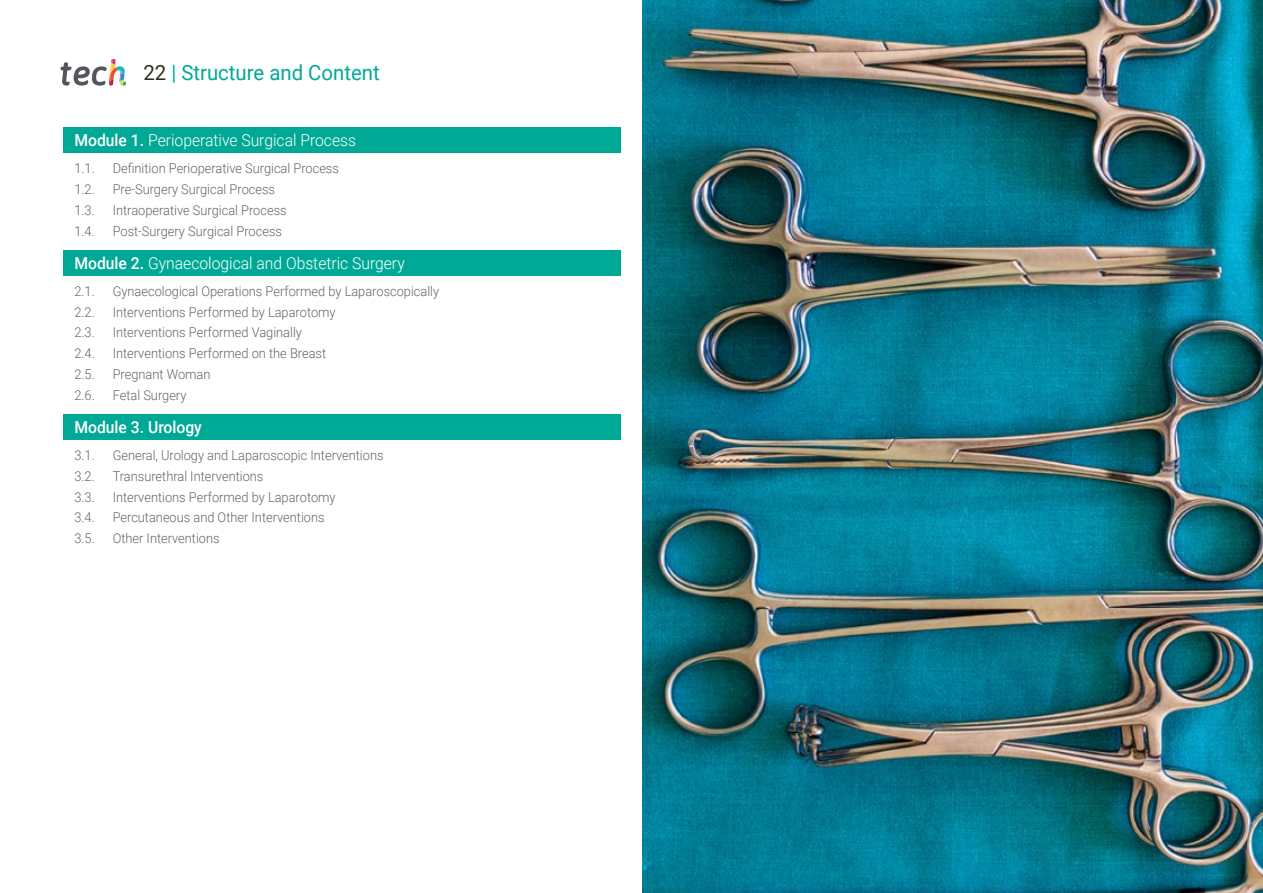
<style>
.page{position:relative;width:1263px;height:893px;background:#fff}
.page>*{position:absolute;margin:0;border:0;box-sizing:border-box;transform-origin:0 0}
.t1{font:21px "Roboto";color:#00a996}
.t2{font:300 16.5px "Roboto";color:#fff;scale:.95 1}
.t3{font:500 16.5px "Roboto";color:#fff;scale:.95 1}
.t4{font:300 13.5px "Roboto";color:#61646a;scale:.95 1}
.s1{color:#312e20}
.s2{font-weight:500}
</style>
<div class="page">
<svg style="left:61px;top:59px;width:65px;height:27px"></svg>
<img style="left:642px;top:0;width:621px;height:893px">
<div style="left:63px;top:128px;width:558px;height:25px;background:#00a996"></div>
<div style="left:63px;top:250px;width:558px;height:25px;background:#00a996"></div>
<div style="left:63px;top:414px;width:558px;height:25px;background:#00a996"></div>
<h1 class="t1" style="left:144px;top:57px;width:238px"><span class="s1">22</span> | Structure and Content</h1>
<p class="t2" style="left:74px;top:129px;width:298px"><span class="s2">Module 1.</span> Perioperative Surgical Process</p>
<p class="t4" style="left:74px;top:159px;width:23px">1.1.</p>
<p class="t4" style="left:113px;top:159px;width:240px">Definition Perioperative Surgical Process</p>
<p class="t4" style="left:74px;top:180px;width:23px">1.2.</p>
<p class="t4" style="left:113px;top:180px;width:172px">Pre-Surgery Surgical Process</p>
<p class="t4" style="left:74px;top:201px;width:23px">1.3.</p>
<p class="t4" style="left:113px;top:201px;width:185px">Intraoperative Surgical Process</p>
<p class="t4" style="left:74px;top:221px;width:23px">1.4.</p>
<p class="t4" style="left:113px;top:221px;width:180px">Post-Surgery Surgical Process</p>
<p class="t2" style="left:74px;top:251px;width:349px"><span class="s2">Module 2.</span> Gynaecological and Obstetric Surgery</p>
<p class="t4" style="left:74px;top:282px;width:23px">2.1.</p>
<p class="t4" style="left:113px;top:282px;width:345px">Gynaecological Operations Performed by Laparoscopically</p>
<p class="t4" style="left:74px;top:302px;width:23px">2.2.</p>
<p class="t4" style="left:113px;top:302px;width:236px">Interventions Performed by Laparotomy</p>
<p class="t4" style="left:74px;top:323px;width:23px">2.3.</p>
<p class="t4" style="left:113px;top:323px;width:201px">Interventions Performed Vaginally</p>
<p class="t4" style="left:74px;top:344px;width:23px">2.4.</p>
<p class="t4" style="left:113px;top:344px;width:226px">Interventions Performed on the Breast</p>
<p class="t4" style="left:74px;top:365px;width:23px">2.5.</p>
<p class="t4" style="left:113px;top:365px;width:104px">Pregnant Woman</p>
<p class="t4" style="left:74px;top:385px;width:23px">2.6.</p>
<p class="t4" style="left:113px;top:385px;width:79px">Fetal Surgery</p>
<p class="t3" style="left:74px;top:415px;width:136px">Module 3. Urology</p>
<p class="t4" style="left:74px;top:446px;width:23px">3.1.</p>
<p class="t4" style="left:113px;top:446px;width:287px">General, Urology and Laparoscopic Interventions</p>
<p class="t4" style="left:74px;top:466px;width:23px">3.2.</p>
<p class="t4" style="left:113px;top:466px;width:160px">Transurethral Interventions</p>
<p class="t4" style="left:74px;top:487px;width:23px">3.3.</p>
<p class="t4" style="left:113px;top:487px;width:236px">Interventions Performed by Laparotomy</p>
<p class="t4" style="left:74px;top:508px;width:23px">3.4.</p>
<p class="t4" style="left:113px;top:508px;width:225px">Percutaneous and Other Interventions</p>
<p class="t4" style="left:74px;top:529px;width:23px">3.5.</p>
<p class="t4" style="left:113px;top:529px;width:114px">Other Interventions</p>
</div>
